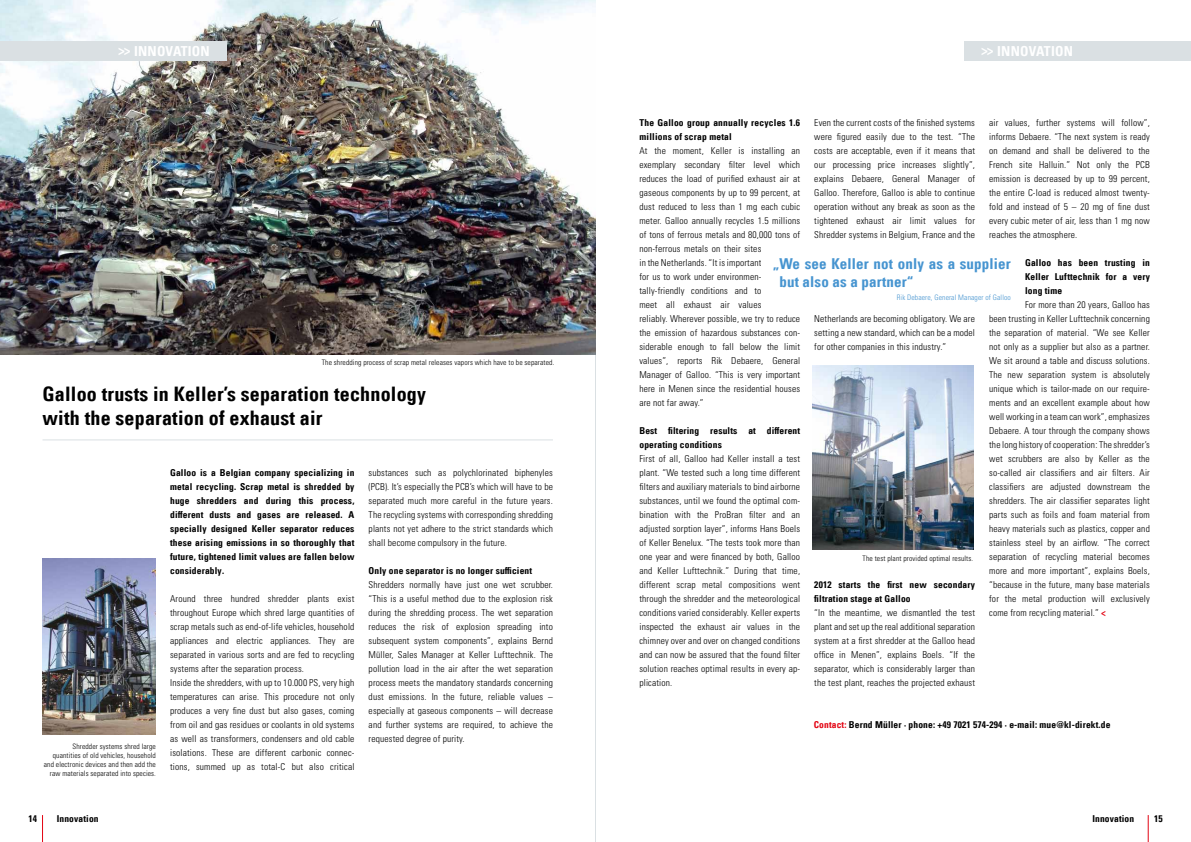
<style>
.page{position:relative;width:1191px;height:842px;background:#fff}
.page>*{position:absolute;margin:0;border:0;box-sizing:border-box;transform-origin:0 0}
.t1{font:20px/24px "Univers Com 67 Bold Cond";letter-spacing:.01em;color:#000}
.t2{font:15px/18px "Univers Com 67 Bold Cond";letter-spacing:.01em;color:#4694d0}
.t3{font:13.8px "Univers Com 67 Bold Cond";letter-spacing:.015em;color:#fff}
.t4{font:300 condensed 9.5px/14px "Univers LT Std";letter-spacing:.015em;color:#000;text-align:justify}
.t5{font:9.5px/14px "Univers Com 67 Bold Cond";letter-spacing:.015em;color:#000}
.t6{font:300 condensed 7.5px/9px "Univers LT Std";letter-spacing:.015em;color:#000;text-align:right}
.t7{font:300 condensed 7.5px "Univers LT Std";letter-spacing:.015em;color:#4694d0}
.s1{font-family:"Univers Com 67 Bold Cond";font-weight:400;font-stretch:normal;color:#e30413}
.s2{color:#e30413}
</style>
<div class="page">
<hr style="left:595px;top:0;width:1px;height:842px;background:#dae0e3">
<svg style="left:42px;top:815px;width:1px;height:27px"></svg>
<svg style="left:1148px;top:815px;width:1px;height:27px"></svg>
<div style="left:964px;top:41px;width:227px;height:20px;background:#dae0e3"></div>
<img style="left:0;top:0;width:595px;height:354px">
<hr style="left:43px;top:439px;width:510px;height:1px;background:#dae0e3">
<div style="left:0;top:41px;width:227px;height:20px;background:#dae0e3"></div>
<img style="left:43px;top:558px;width:113px;height:176px">
<img style="left:813px;top:366px;width:160px;height:184px">
<h3 class="t3" style="left:118px;top:43px;width:25px">&gt;&gt; iNNOVAT</h3>
<h3 class="t3" style="left:188px;top:43px;width:14px">ION</h3>
<h3 class="t3" style="left:981px;top:43px;width:93px">&gt;&gt; Innovation</h3>
<p class="t6" style="left:322px;top:358px;width:234px">The shredding process of scrap metal releases vapors which have to be separated.</p>
<h1 class="t1" style="left:43px;top:382px;width:385px">Galloo trusts in Keller’s separation technology with the separation of exhaust air</h1>
<p class="t5" style="left:170px;top:466px;width:186px;text-align:justify">Galloo is a Belgian company specializing in metal recycling. Scrap metal is shredded by huge shredders and during this process, different dusts and gases are released. A specially designed Keller separator reduces these arising emissions in so thoroughly that future, tightened limit values are fallen below considerably.</p>
<p class="t4" style="left:170px;top:592px;width:186px;text-align:left">Around three hundred shredder plants exist throughout Europe which shred large quantities of scrap metals such as end-of-life vehicles, household appliances and electric appliances. They are separated in various sorts and are fed to recycling systems after the separation process.<br>Inside the shredders, with up to 10.000 PS, very high temperatures can arise. This procedure not only produces a very fine dust but also gases, coming from oil and gas residues or coolants in old systems as well as transformers, condensers and old cable isolations. These are different carbonic connec&shy;tions, summed up as total-C but also critical</p>
<p class="t4" style="left:369px;top:466px;width:186px">substances such as polychlorinated biphenyles (PCB). It’s especially the PCB’s which will have to be separated much more careful in the future years.<br>The recycling systems with corresponding shredding plants not yet adhere to the strict standards which shall become compulsory in the future.</p>
<p class="t5" style="left:369px;top:564px;width:165px">Only one separator is no longer sufficient</p>
<p class="t4" style="left:369px;top:578px;width:186px">Shredders normally have just one wet scrubber. “This is a useful method due to the explosion risk during the shredding process. The wet separation reduces the risk of explosion spreading into subsequent system components”, explains Bernd Müller, Sales Manager at Keller Lufttechnik. The pollution load in the air after the wet separation process meets the mandatory standards concerning dust emissions. In the future, reliable values – especially at gaseous components – will decrease and further systems are required, to achieve the requested degree of purity.</p>
<p class="t6" style="left:44px;top:741px;width:114px">Shredder systems shred large quantities of old vehicles, household and electronic devices and then add the raw materials separated into species.</p>
<p class="t5" style="left:639px;top:116px;width:162px">The Galloo group annually recycles 1.6 millions of scrap metal</p>
<p class="t4" style="left:639px;top:144px;width:162px;text-align:left">At the moment, Keller is installing an exemplary secondary filter level which reduces the load of purified exhaust air at gaseous components by up to 99 percent, at dust reduced to less than 1 mg each cubic meter. Galloo annually recycles 1.5 millions of tons of ferrous metals and 80,000 tons of non-ferrous metals on their sites<br>in the Netherlands. “It is important<br>for us to work under environmen&shy;tally-friendly conditions and to<br>meet all exhaust air values<br>reliably. Wherever possible, we try to reduce the emission of hazardous substances con&shy;siderable enough to fall below the limit values”, reports Rik Debaere, General Manager of Galloo. “This is very important here in Menen since the residential houses are not far away.”</p>
<p class="t5" style="left:639px;top:424px;width:162px">Best filtering results at different operating conditions</p>
<p class="t4" style="left:639px;top:452px;width:162px">First of all, Galloo had Keller install a test plant. “We tested such a long time different filters and auxiliary materials to bind airborne substances, until we found the optimal com&shy;bination with the ProBran filter and an adjusted sorption layer”, informs Hans Boels of Keller Benelux. “The tests took more than one year and were financed by both, Galloo and Keller Lufttechnik.” During that time, different scrap metal compositions went through the shredder and the meteorological conditions varied considerably. Keller experts inspected the exhaust air values in the chimney over and over on changed conditions and can now be assured that the found filter solution reaches optimal results in every ap&shy;plication.</p>
<p class="t4" style="left:814px;top:116px;width:162px">Even the current costs of the finished systems were figured easily due to the test. “The costs are acceptable, even if it means that our processing price increases slightly”, explains Debaere, General Manager of Galloo. Therefore, Galloo is able to continue operation without any break as soon as the tightened exhaust air limit values for Shredder systems in Belgium, France and the</p>
<p class="t4" style="left:989px;top:116px;width:162px">air values, further systems will follow”, informs Debaere. “The next system is ready on demand and shall be delivered to the French site Halluin.” Not only the PCB emission is decreased by up to 99 percent, the entire C-load is reduced almost twenty&shy;fold and instead of 5 – 20 mg of fine dust every cubic meter of air, less than 1 mg now reaches the atmosphere.</p>
<p class="t5" style="left:1025px;top:256px;width:126px;text-align:justify">Galloo has been trusting in Keller Lufttechnik for a very long time</p>
<p class="t4" style="left:989px;top:298px;width:162px;text-indent:36px">For more than 20 years, Galloo has been trusting in Keller Lufttechnik concerning the separation of material. “We see Keller not only as a supplier but also as a partner.<br>We sit around a table and discuss solutions.<br>The new separation system is absolutely unique which is tailor-made on our require&shy;ments and an excellent example about how well working in a team can work”, emphasizes Debaere. A tour through the company shows the long history of cooperation: The shredder’s wet scrubbers are also by Keller as the so-called air classifiers and air filters. Air classifiers are adjusted downstream the shredders. The air classifier separates light parts such as foils and foam material from heavy materials such as plastics, copper and stainless steel by an airflow. “The correct separation of recycling material becomes more and more important”, explains Boels, “because in the future, many base materials for the metal production will exclusively come from recycling material.” <span class="s1">&lt;</span></p>
<h2 class="t2" style="left:779px;top:255px;width:233px;text-indent:-7px">„We see Keller not only as a supplier but also as a partner“</h2>
<p class="t7" style="left:896px;top:293px;width:116px">Rik Debaere, General Manager of Galloo</p>
<p class="t4" style="left:814px;top:312px;width:162px">Netherlands are becoming obligatory. We are setting a new standard, which can be a model for other companies in this industry.”</p>
<p class="t6" style="left:862px;top:554px;width:112px">The test plant provided optimal results.</p>
<p class="t5" style="left:814px;top:578px;width:162px">2012 starts the first new secondary filtration stage at Galloo</p>
<p class="t4" style="left:814px;top:606px;width:162px">“In the meantime, we dismantled the test plant and set up the real additional separation system at a first shredder at the Galloo head office in Menen”, explains Boels. “If the separator, which is considerably larger than the test plant, reaches the projected exhaust</p>
<p class="t5" style="left:814px;top:718px;width:298px"><span class="s2">Contact:</span> Bernd Müller ∙ phone: +49 7021 574-294 ∙ e-mail: mue@kl-direkt.de</p>
<p class="t5" style="left:57px;top:812px;width:43px">Innovation</p>
<p class="t5" style="left:1092px;top:812px;width:43px">Innovation</p>
<p class="t5" style="left:28px;top:812px;width:10px">14</p>
<p class="t5" style="left:1154px;top:812px;width:10px">15</p>
</div>
